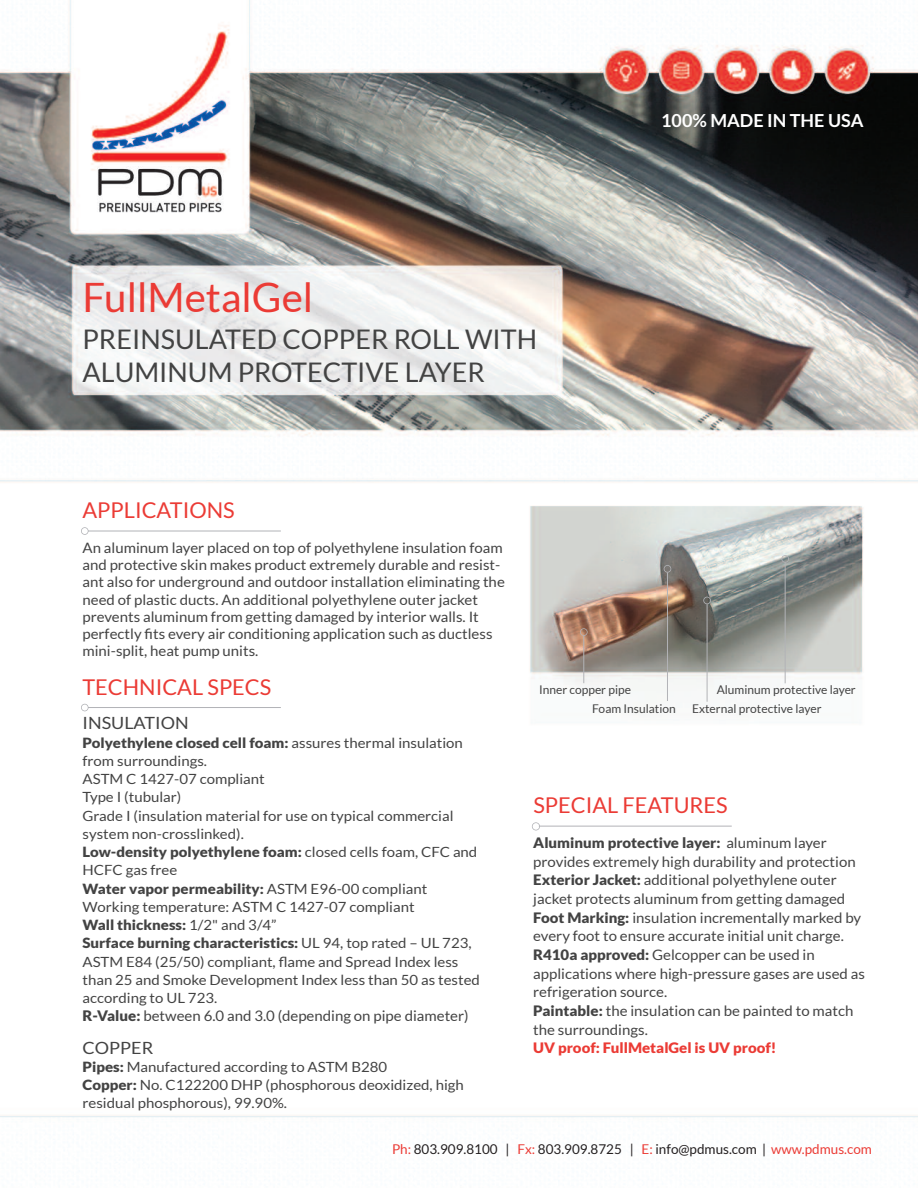
<style>
.page{position:relative;width:918px;height:1188px;background:#fff}
.page>*{position:absolute;margin:0;border:0;box-sizing:border-box;transform-origin:0 0}
.t1{font:40.5px "Lato";color:#eb3b35}
.t2{font:27px/32.4px "Lato";color:#434343}
.t3{font:21.75px "Lato";color:#eb3b35}
.t4{font:700 18px "Lato";color:#fff}
.t5{font:16.8px "Lato";color:#434343;scale:1.07 1}
.t6{font:14.4px/18.8px "Lato";color:#434343;scale:1.04 1}
.t7{font:14.4px/17.2px "Lato";color:#434343;scale:1.05 1}
.t8{font:900 14.4px "Lato";color:#eb3b35;scale:1.04 1}
.t9{font:14.1px/18.3px "Lato";color:#434343;scale:1.07 1}
.t10{font:13.5px "Lato";color:#231f20}
.t11{font:12px "Lato";color:#434343}
.s1{font-weight:900}
.s2{color:#eb3b35}
</style>
<div class="page">
<img style="left:0;top:0;width:918px;height:1181px">
<div style="left:81px;top:527px;width:8px;height:8px;border:2px solid #b2b3b7;border-radius:50%"></div>
<hr style="left:88px;top:531px;width:193px;height:1px;background:#b2b3b7">
<div style="left:81px;top:704px;width:8px;height:7px;border:2px solid #b2b3b7;border-radius:50%"></div>
<hr style="left:88px;top:707px;width:193px;height:1px;background:#b2b3b7">
<div style="left:532px;top:822px;width:8px;height:8px;border:2px solid #b2b3b7;border-radius:50%"></div>
<hr style="left:539px;top:826px;width:193px;height:1px;background:#b2b3b7">
<div style="left:580px;top:628px;width:8px;height:8px;border:2px solid #b2b3b7;border-radius:50%"></div>
<div style="left:664px;top:565px;width:7px;height:8px;border:2px solid #b2b3b7;border-radius:50%"></div>
<hr style="left:667px;top:573px;width:1px;height:128px;background:#b2b3b7">
<div style="left:703px;top:597px;width:8px;height:7px;border:2px solid #b2b3b7;border-radius:50%"></div>
<hr style="left:707px;top:604px;width:1px;height:98px;background:#b2b3b7">
<div style="left:781px;top:555px;width:8px;height:8px;border:2px solid #b2b3b7;border-radius:50%"></div>
<hr style="left:785px;top:563px;width:1px;height:120px;background:#b2b3b7">
<hr style="left:583px;top:636px;width:1px;height:47px;background:#b2b3b7">
<h1 class="t1" style="left:82px;top:272px;width:232px">FullMetalGel</h1>
<h2 class="t2" style="left:82px;top:323px;width:456px">PREINSULATED COPPER ROLL WITH<br>ALUMINUM PROTECTIVE LAYER</h2>
<p class="t4" style="left:661px;top:109px;width:204px">100% MADE IN THE USA</p>
<h3 class="t3" style="left:82px;top:497px;width:154px">APPLICATIONS</h3>
<p class="t7" style="left:82px;top:539px;width:404px">An aluminum layer placed on top of polyethylene insulation foam and protective skin makes product extremely durable and resist&shy;ant also for underground and outdoor installation eliminating the need of plastic ducts. An additional polyethylene outer jacket prevents aluminum from getting damaged by interior walls. It perfectly fits every air conditioning application such as ductless mini-split, heat pump units.</p>
<h3 class="t3" style="left:82px;top:673px;width:190px">TECHNICAL SPECS</h3>
<p class="t5" style="left:83px;top:713px;width:101px">INSULATION</p>
<p class="t9" style="left:82px;top:733px;width:373px"><span class="s1">Polyethylene closed cell foam:</span> assures thermal insulation from surroundings.<br>ASTM C 1427-07 compliant<br>Type I (tubular)<br>Grade I (insulation material for use on typical commercial system non-crosslinked).<br><span class="s1">Low-density polyethylene foam:</span> closed cells foam, CFC and HCFC gas free<br><span class="s1">Water vapor permeability:</span> ASTM E96-00 compliant Working temperature: ASTM C 1427-07 compliant<br><span class="s1">Wall thickness:</span> 1/2" and 3/4”<br><span class="s1">Surface burning characteristics:</span> UL 94, top rated – UL 723, ASTM E84 (25/50) compliant, flame and Spread Index less than 25 and Smoke Development Index less than 50 as tested according to UL 723.</p>
<p class="t6" style="left:82px;top:1006px;width:373px"><span class="s1">R-Value:</span> between 6.0 and 3.0 (depending on pipe diameter)</p>
<p class="t5" style="left:83px;top:1037px;width:68px">COPPER</p>
<p class="t9" style="left:83px;top:1057px;width:358px"><span class="s1">Pipes:</span> Manufactured according to ASTM B280<br><span class="s1">Copper:</span> No. C122200 DHP (phosphorous deoxidized, high residual phosphorous), 99.90%.</p>
<p class="t11" style="left:539px;top:682px;width:94px">Inner copper pipe</p>
<p class="t11" style="left:717px;top:682px;width:141px">Aluminum protective layer</p>
<p class="t11" style="left:592px;top:701px;width:85px">Foam Insulation</p>
<p class="t11" style="left:692px;top:701px;width:131px">External protective layer</p>
<h3 class="t3" style="left:533px;top:792px;width:196px">SPECIAL FEATURES</h3>
<p class="t6" style="left:533px;top:833px;width:321px"><span class="s1">Aluminum protective layer:</span> aluminum layer provides extremely high durability and protection <span class="s1">Exterior Jacket:</span> additional polyethylene outer jacket protects aluminum from getting damaged <span class="s1">Foot Marking:</span> insulation incrementally marked by every foot to ensure accurate initial unit charge.<br><span class="s1">R410a approved:</span> Gelcopper can be used in applications where high-pressure gases are used as refrigeration source.<br><span class="s1">Paintable:</span> the insulation can be painted to match the surroundings.</p>
<p class="t8" style="left:533px;top:1039px;width:235px">UV proof: FullMetalGel is UV proof!</p>
<p class="t10" style="left:392px;top:1140px;width:481px"><span class="s2">Ph:</span> 803.909.8100 | <span class="s2">Fx:</span> 803.909.8725 | <span class="s2">E:</span> info@pdmus.com | <span class="s2">www.pdmus.com</span></p>
</div>
